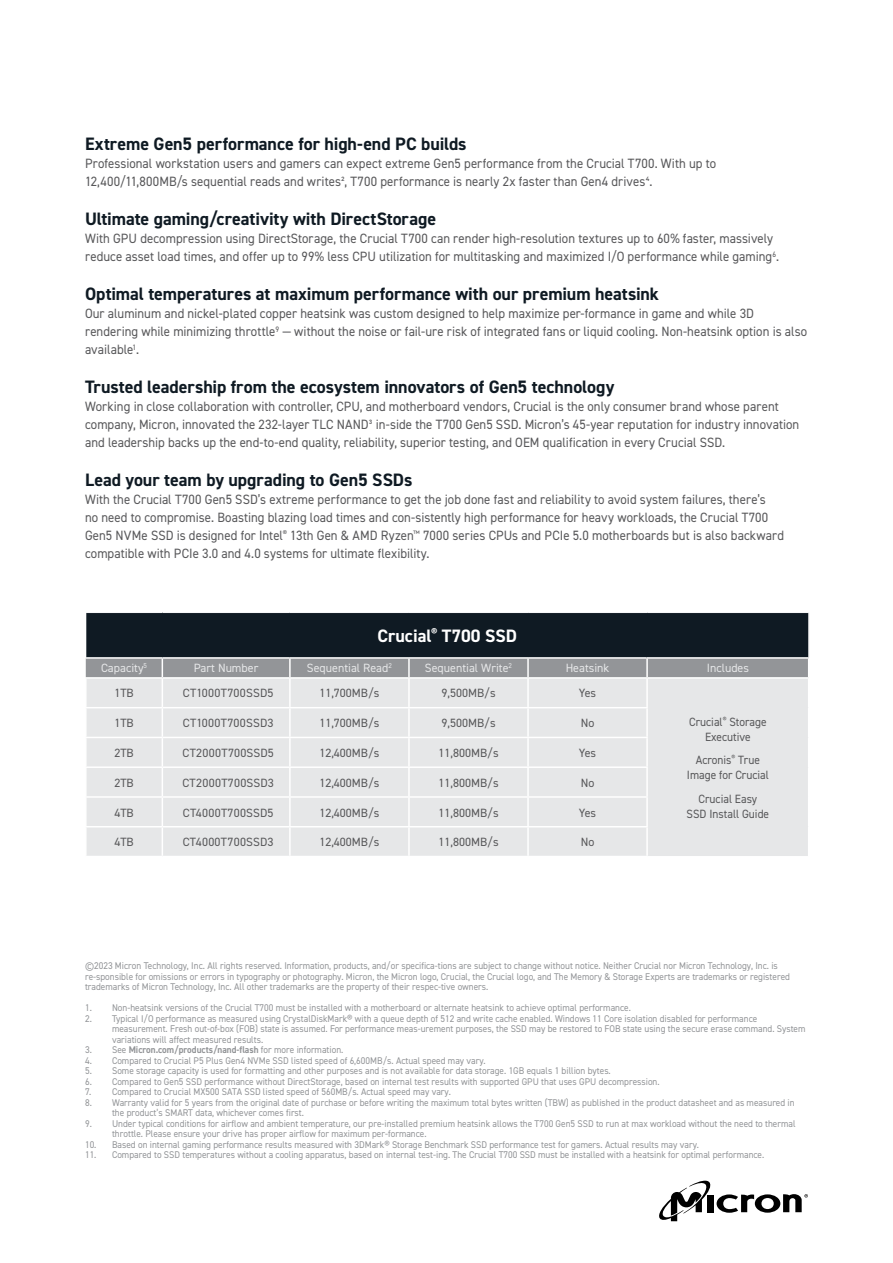
<style>
.page{position:relative;width:893px;height:1263px;background:#fff}
.page>*{position:absolute;margin:0;border:0;box-sizing:border-box;transform-origin:0 0}
.bulleted_list_sml{font:700 18px "DIN2014";letter-spacing:-.005em;color:#0f1a23}
.Table_Header{font:700 18px "DIN2014";color:#fff}
.bulleted_list_sml-2{font:13.5px/18px "DIN2014";letter-spacing:.005em;color:#58585a;scale:.95 1}
.none{font:12px "DIN2014";color:#58585a}
.bulleted_list_sml-3{font:12px "DIN2014";letter-spacing:.025em;color:#58585a}
.none-2{font:12px "DIN2014";color:#58585a;scale:.95 1}
.none-3{font:12px "DIN2014";color:#e6e7e8}
.Legal{font:9.75px/10.5px "DIN2014";color:#939598;scale:.95 1}
.t1{font:700 9.75px "DIN2014";color:#939598;scale:.95 1}
.s1{font-weight:400}
</style>
<div class="page">
<svg style="left:659px;top:1181px;width:149px;height:40px"></svg>
<div style="left:86px;top:612px;width:723px;height:46px;background:#0f1a23"></div>
<hr style="left:85px;top:612px;width:77px;height:1px;background:#fff">
<hr style="left:162px;top:612px;width:128px;height:1px;background:#fff">
<hr style="left:290px;top:612px;width:119px;height:1px;background:#fff">
<hr style="left:409px;top:612px;width:119px;height:1px;background:#fff">
<hr style="left:528px;top:612px;width:119px;height:1px;background:#fff">
<hr style="left:647px;top:612px;width:162px;height:1px;background:#fff">
<hr style="left:808px;top:613px;width:1px;height:44px;background:#e6e7e8">
<hr style="left:85px;top:657px;width:77px;height:2px;background:#fff">
<hr style="left:162px;top:657px;width:127px;height:2px;background:#fff">
<hr style="left:646px;top:657px;width:163px;height:2px;background:#fff">
<hr style="left:289px;top:657px;width:120px;height:2px;background:#fff">
<hr style="left:409px;top:657px;width:119px;height:2px;background:#fff">
<hr style="left:528px;top:657px;width:118px;height:2px;background:#fff">
<svg style="left:86px;top:658px;width:723px;height:198px;background:#dfe0e1"></svg>
<hr style="left:527px;top:827px;width:2px;height:29px;background:#fff">
<hr style="left:646px;top:827px;width:2px;height:29px;background:#fff">
<p class="bulleted_list_sml" style="left:85px;top:132px;width:383px">Extreme Gen5 performance for high-end PC builds</p>
<p class="bulleted_list_sml-2" style="left:85px;top:154px;width:666px">Professional workstation users and gamers can expect extreme Gen5 performance from the Crucial T700. With up to<br>12,400/11,800MB/s sequential reads and writes², T700 performance is nearly 2x faster than Gen4 drives⁴.</p>
<p class="bulleted_list_sml" style="left:85px;top:207px;width:353px">Ultimate gaming/creativity with DirectStorage</p>
<p class="bulleted_list_sml-2" style="left:85px;top:229px;width:732px">With GPU decompression using DirectStorage, the Crucial T700 can render high-resolution textures up to 60% faster, massively reduce asset load times, and offer up to 99% less CPU utilization for multitasking and maximized I/O performance while gaming<sup>6</sup>.</p>
<p class="bulleted_list_sml" style="left:85px;top:282px;width:575px">Optimal temperatures at maximum performance with our premium heatsink</p>
<p class="bulleted_list_sml-2" style="left:85px;top:304px;width:762px">Our aluminum and nickel-plated copper heatsink was custom designed to help maximize per-formance in game and while 3D rendering while minimizing throttle<sup>9</sup> — without the noise or fail-ure risk of integrated fans or liquid cooling. Non-heatsink option is also available<sup>1</sup>.</p>
<p class="bulleted_list_sml" style="left:85px;top:375px;width:531px">Trusted leadership from the ecosystem innovators of Gen5 technology</p>
<p class="bulleted_list_sml-2" style="left:85px;top:397px;width:753px">Working in close collaboration with controller, CPU, and motherboard vendors, Crucial is the only consumer brand whose parent company, Micron, innovated the 232-layer TLC NAND³ in-side the T700 Gen5 SSD. Micron’s 45-year reputation for industry innovation and leadership backs up the end-to-end quality, reliability, superior testing, and OEM qualification in every Crucial SSD.</p>
<p class="bulleted_list_sml" style="left:85px;top:468px;width:329px">Lead your team by upgrading to Gen5 SSDs</p>
<p class="bulleted_list_sml-2" style="left:85px;top:490px;width:737px">With the Crucial T700 Gen5 SSD’s extreme performance to get the job done fast and reliability to avoid system failures, there’s<br>no need to compromise. Boasting blazing load times and con-sistently high performance for heavy workloads, the Crucial T700<br>Gen5 NVMe SSD is designed for Intel<sup>®</sup> 13th Gen &amp; AMD Ryzen<sup>™</sup> 7000 series CPUs and PCIe 5.0 motherboards but is also backward compatible with PCIe 3.0 and 4.0 systems for ultimate flexibility.</p>
<p class="Table_Header" style="left:377px;top:624px;width:141px">Crucial<sup>®</sup> T700 SSD</p>
<p class="none-3" style="left:101px;top:660px;width:48px">Capacity<sup>5</sup></p>
<p class="none-3" style="left:194px;top:660px;width:66px">Part Number</p>
<p class="none-3" style="left:307px;top:660px;width:86px">Sequential Read<sup>2</sup></p>
<p class="none-3" style="left:425px;top:660px;width:89px">Sequential Write<sup>2</sup></p>
<p class="none-3" style="left:566px;top:660px;width:45px">Heatsink</p>
<p class="none-3" style="left:707px;top:660px;width:44px">Includes</p>
<p class="none" style="left:114px;top:686px;width:21px">1TB</p>
<p class="bulleted_list_sml-3" style="left:183px;top:686px;width:92px">CT1000T700SSD5</p>
<p class="none" style="left:319px;top:686px;width:62px">11,700MB/s</p>
<p class="none" style="left:441px;top:686px;width:56px">9,500MB/s</p>
<p class="none" style="left:579px;top:686px;width:19px">Yes</p>
<p class="none-2" style="left:689px;top:714px;width:83px">Crucial<sup>®</sup> Storage</p>
<p class="none-2" style="left:705px;top:729px;width:50px">Executive</p>
<p class="none-2" style="left:696px;top:753px;width:69px">Acronis<sup>®</sup> True</p>
<p class="none-2" style="left:687px;top:768px;width:88px">Image for Crucial</p>
<p class="none-2" style="left:698px;top:791px;width:63px">Crucial Easy</p>
<p class="none-2" style="left:687px;top:806px;width:88px">SSD Install Guide</p>
<p class="none" style="left:114px;top:716px;width:21px">1TB</p>
<p class="bulleted_list_sml-3" style="left:183px;top:716px;width:92px">CT1000T700SSD3</p>
<p class="none" style="left:319px;top:716px;width:62px">11,700MB/s</p>
<p class="none" style="left:441px;top:716px;width:56px">9,500MB/s</p>
<p class="none" style="left:581px;top:716px;width:15px">No</p>
<p class="none" style="left:114px;top:745px;width:21px">2TB</p>
<p class="bulleted_list_sml-3" style="left:182px;top:745px;width:93px">CT2000T700SSD5</p>
<p class="none" style="left:319px;top:745px;width:62px">12,400MB/s</p>
<p class="none" style="left:438px;top:745px;width:62px">11,800MB/s</p>
<p class="none" style="left:579px;top:745px;width:19px">Yes</p>
<p class="none" style="left:114px;top:775px;width:21px">2TB</p>
<p class="bulleted_list_sml-3" style="left:182px;top:775px;width:93px">CT2000T700SSD3</p>
<p class="none" style="left:319px;top:775px;width:62px">12,400MB/s</p>
<p class="none" style="left:438px;top:775px;width:62px">11,800MB/s</p>
<p class="none" style="left:581px;top:775px;width:15px">No</p>
<p class="none" style="left:114px;top:805px;width:21px">4TB</p>
<p class="bulleted_list_sml-3" style="left:183px;top:805px;width:92px">CT4000T700SSD5</p>
<p class="none" style="left:319px;top:805px;width:62px">12,400MB/s</p>
<p class="none" style="left:438px;top:805px;width:62px">11,800MB/s</p>
<p class="none" style="left:579px;top:805px;width:19px">Yes</p>
<p class="none" style="left:114px;top:835px;width:21px">4TB</p>
<p class="bulleted_list_sml-3" style="left:183px;top:835px;width:92px">CT4000T700SSD3</p>
<p class="none" style="left:319px;top:835px;width:62px">12,400MB/s</p>
<p class="none" style="left:438px;top:835px;width:62px">11,800MB/s</p>
<p class="none" style="left:581px;top:835px;width:15px">No</p>
<p class="Legal" style="left:85px;top:960px;width:744px">©2023 Micron Technology, Inc. All rights reserved. Information, products, and/or specifica-tions are subject to change without notice. Neither Crucial nor Micron Technology, Inc. is re-sponsible for omissions or errors in typography or photography. Micron, the Micron logo, Crucial, the Crucial logo, and The Memory &amp; Storage Experts are trademarks or registered trademarks of Micron Technology, Inc. All other trademarks are the property of their respec-tive owners.</p>
<p class="Legal" style="left:85px;top:1002px;width:576px">1. Non-heatsink versions of the Crucial T700 must be installed with a motherboard or alternate heatsink to achieve optimal performance.</p>
<p class="Legal" style="left:112px;top:1013px;width:731px;text-indent:-27px">2. Typical I/O performance as measured using CrystalDiskMark® with a queue depth of 512 and write cache enabled. Windows 11 Core isolation disabled for performance measurement. Fresh out-of-box (FOB) state is assumed. For performance meas-urement purposes, the SSD may be restored to FOB state using the secure erase command. System variations will affect measured results.</p>
<p class="t1" style="left:85px;top:1043px;width:273px"><span class="s1">3. See</span> Micron.com/products/nand-flash <span class="s1">for more information.</span></p>
<p class="Legal" style="left:85px;top:1055px;width:423px">4. Compared to Crucial P5 Plus Gen4 NVMe SSD listed speed of 6,600MB/s. Actual speed may vary.</p>
<p class="Legal" style="left:85px;top:1065px;width:555px">5. Some storage capacity is used for formatting and other purposes and is not available for data storage. 1GB equals 1 billion bytes.</p>
<p class="Legal" style="left:85px;top:1076px;width:606px">6. Compared to Gen5 SSD performance without DirectStorage, based on internal test results with supported GPU that uses GPU decompression.</p>
<p class="Legal" style="left:85px;top:1086px;width:387px">7. Compared to Crucial MX500 SATA SSD listed speed of 560MB/s. Actual speed may vary.</p>
<p class="Legal" style="left:112px;top:1097px;width:720px;text-indent:-27px">8. Warranty valid for 5 years from the original date of purchase or before writing the maximum total bytes written (TBW) as published in the product datasheet and as measured in the product’s SMART data, whichever comes first.</p>
<p class="Legal" style="left:112px;top:1118px;width:721px;text-indent:-27px">9. Under typical conditions for airflow and ambient temperature, our pre-installed premium heatsink allows the T700 Gen5 SSD to run at max workload without the need to thermal throttle. Please ensure your drive has proper airflow for maximum per-formance.</p>
<p class="Legal" style="left:85px;top:1139px;width:648px">10. Based on internal gaming performance results measured with 3DMark® Storage Benchmark SSD performance test for gamers. Actual results may vary.</p>
<p class="Legal" style="left:85px;top:1149px;width:717px">11. Compared to SSD temperatures without a cooling apparatus, based on internal test-ing. The Crucial T700 SSD must be installed with a heatsink for optimal performance.</p>
</div>
